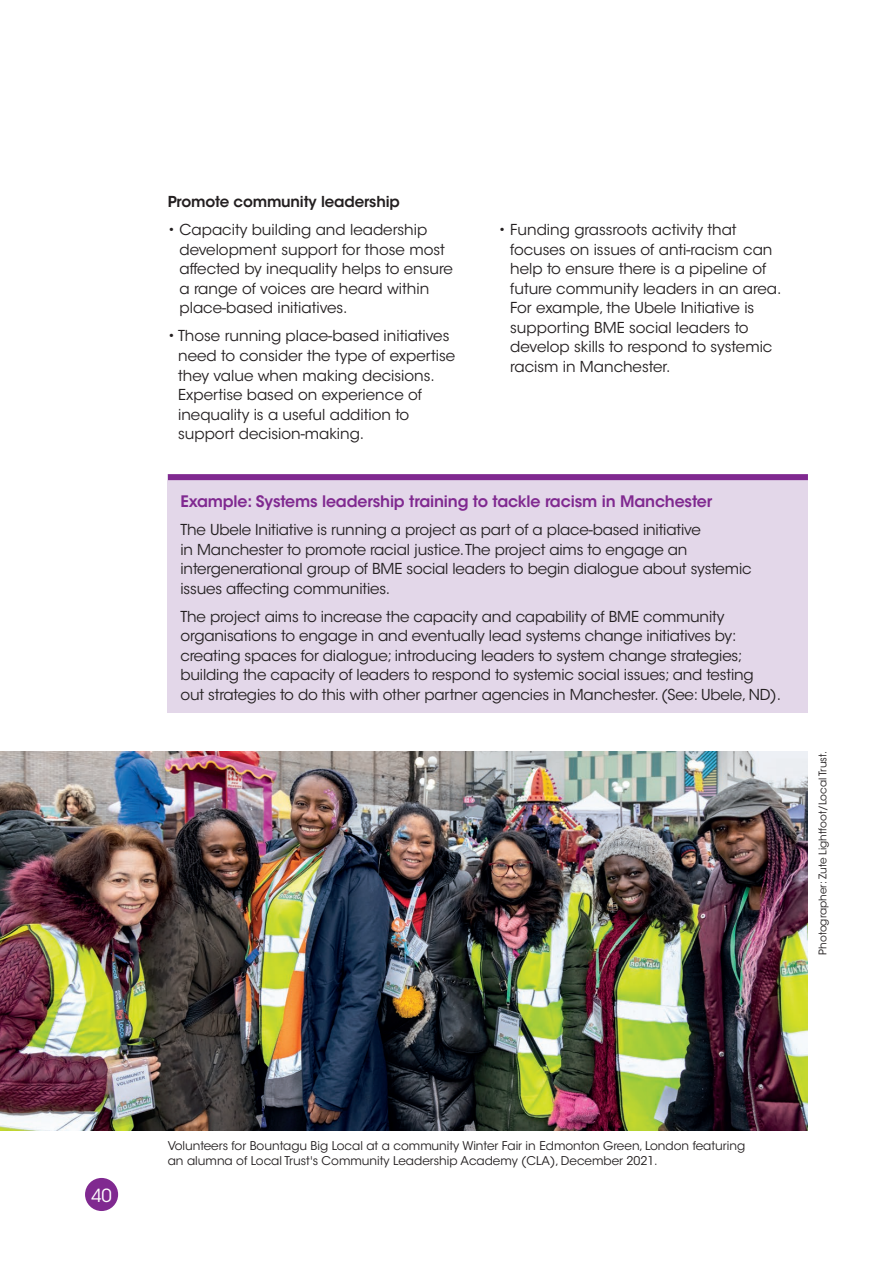
<style>
.page{position:relative;width:893px;height:1263px;background:#fff}
.page>*{position:absolute;margin:0;border:0;box-sizing:border-box;transform-origin:0 0}
.t1{font:18px "ITC Avant Garde Std";color:#fff}
.t2{font:600 15.75px "ITC Avant Garde Std";letter-spacing:-.01em;color:#802990}
.t3{font:15px/19.5px "ITC Avant Garde Std";letter-spacing:-.01em;color:#231f20}
.t4{font:600 15px "ITC Avant Garde Std";letter-spacing:-.01em;color:#231f20}
.t5{font:12px/15px "ITC Avant Garde Std";color:#231f20}
.t6{font:10.5px "ITC Avant Garde Std";color:#231f20}
</style>
<div class="page">
<div style="left:85px;top:1178px;width:33px;height:33px;background:#802990;border-radius:50%"></div>
<img style="left:0;top:752px;width:808px;height:378px">
<div style="left:168px;top:474px;width:640px;height:238px;background:#e3d7e9"></div>
<div style="left:168px;top:474px;width:640px;height:6px;background:#802990"></div>
<p class="t4" style="left:168px;top:196px;width:234px">Promote community leadership</p>
<p class="t3" style="left:179px;top:222px;width:275px;text-indent:-12px">• Capacity building and leadership development support for those most affected by inequality helps to ensure a range of voices are heard within place-based initiatives.</p>
<p class="t3" style="left:178px;top:328px;width:279px;text-indent:-10px">• Those running place-based initiatives need to consider the type of expertise they value when making decisions.<br>Expertise based on experience of inequality is a useful addition to support decision-making.</p>
<p class="t3" style="left:510px;top:222px;width:273px;text-indent:-12px">• Funding grassroots activity that focuses on issues of anti-racism can help to ensure there is a pipeline of future community leaders in an area.<br>For example, the Ubele Initiative is supporting BME social leaders to develop skills to respond to systemic racism in Manchester.</p>
<p class="t2" style="left:180px;top:495px;width:533px">Example: Systems leadership training to tackle racism in Manchester</p>
<p class="t3" style="left:180px;top:521px;width:573px">The Ubele Initiative is running a project as part of a place-based initiative<br>in Manchester to promote racial justice.The project aims to engage an intergenerational group of BME social leaders to begin dialogue about systemic issues affecting communities.</p>
<p class="t3" style="left:180px;top:608px;width:602px">The project aims to increase the capacity and capability of BME community organisations to engage in and eventually lead systems change initiatives by: creating spaces for dialogue; introducing leaders to system change strategies; building the capacity of leaders to respond to systemic social issues; and testing out strategies to do this with other partner agencies in Manchester. (See: Ubele, ND).</p>
<p class="t6" style="left:818px;top:954px;width:206px;rotate:-90deg">Photographer: Zute Lightfoot/Local Trust.</p>
<p class="t1" style="left:91px;top:1187px;width:22px">40</p>
<p class="t5" style="left:168px;top:1139px;width:579px">Volunteers for Bountagu Big Local at a community Winter Fair in Edmonton Green, London featuring an alumna of Local Trust's Community Leadership Academy (CLA), December 2021.</p>
</div>
